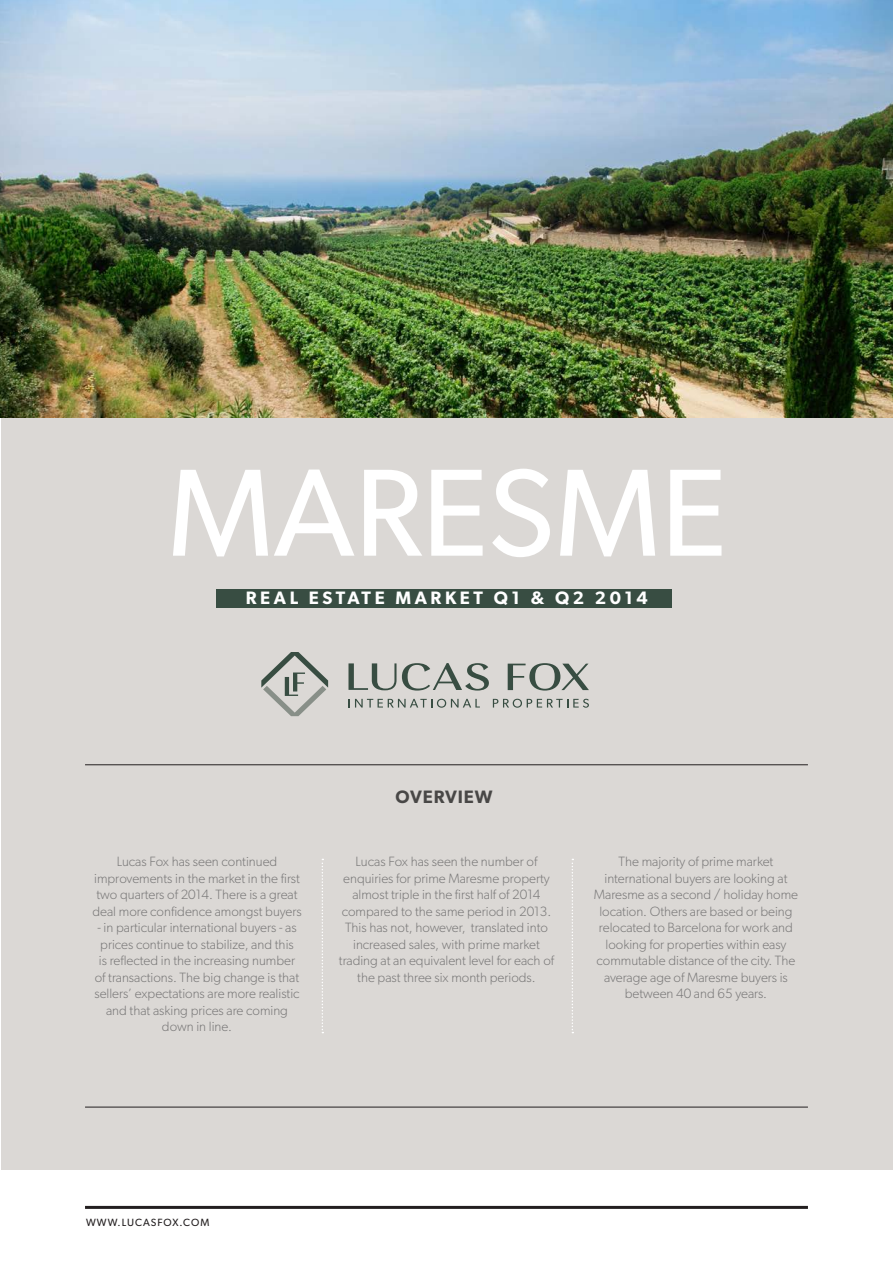
<style>
.page{position:relative;width:893px;height:1263px;background:#fff}
.page>*{position:absolute;margin:0;border:0;box-sizing:border-box;transform-origin:0 0}
.t1{font:124.5px "Gibson";color:#fff}
.t2{font:600 18px "Gibson";letter-spacing:.2em;color:#fff}
.t3{font:600 18px "Gibson";letter-spacing:.05em;color:#484746}
.t4{font:300 13.5px/16.5px "Gibson";color:#797878;text-align:center}
.t5{font:10.5px "Gibson";letter-spacing:.1em;color:#231f20}
</style>
<div class="page">
<hr style="left:85px;top:1206px;width:723px;height:3px;background:#231f20">
<div style="left:1px;top:0;width:891px;height:1169px;background:#dbd8d5"></div>
<svg style="left:322px;top:859px;width:1px;height:174px"></svg>
<svg style="left:572px;top:859px;width:1px;height:174px"></svg>
<div style="left:217px;top:589px;width:455px;height:18px;background:#384d42"></div>
<hr style="left:85px;top:764px;width:723px;height:1px;background:#231f20">
<hr style="left:85px;top:1107px;width:723px;height:1px;background:#231f20">
<svg style="left:349px;top:699px;width:131px;height:9px"></svg>
<svg style="left:493px;top:699px;width:96px;height:9px"></svg>
<svg style="left:348px;top:663px;width:48px;height:27px"></svg>
<svg style="left:402px;top:663px;width:87px;height:27px"></svg>
<svg style="left:508px;top:663px;width:81px;height:27px"></svg>
<svg style="left:261px;top:652px;width:67px;height:64px"></svg>
<img style="left:0;top:0;width:893px;height:417px">
<p class="t1" style="left:167px;top:438px;width:561px">MARESME</p>
<p class="t2" style="left:246px;top:587px;width:403px">REAL ESTATE MARKET Q1 &amp; Q2 2014</p>
<p class="t4" style="left:92px;top:853px;width:211px">Lucas Fox has seen continued improvements in the market in the first two quarters of 2014. There is a great deal more confidence amongst buyers</p>
<p class="t4" style="left:94px;top:919px;width:207px">- in particular international buyers - as prices continue to stabilize, and this<br>is reflected in the increasing number of transactions. The big change is that sellers’ expectations are more realistic and that asking prices are coming down in line.</p>
<p class="t3" style="left:395px;top:786px;width:99px">OVERVIEW</p>
<p class="t4" style="left:339px;top:853px;width:217px">Lucas Fox has seen the number of enquiries for prime Maresme property almost triple in the first half of 2014 compared to the same period in 2013.<br>This has not, however, translated into increased sales, with prime market trading at an equivalent level for each of the past three six month periods.</p>
<p class="t4" style="left:594px;top:853px;width:206px">The majority of prime market international buyers are looking at<br>Maresme as a second / holiday home location. Others are based or being relocated to Barcelona for work and looking for properties within easy commutable distance of the city. The average age of Maresme buyers is between 40 and 65 years.</p>
<p class="t5" style="left:86px;top:1216px;width:125px">WWW.LUCASFOX.COM</p>
</div>
